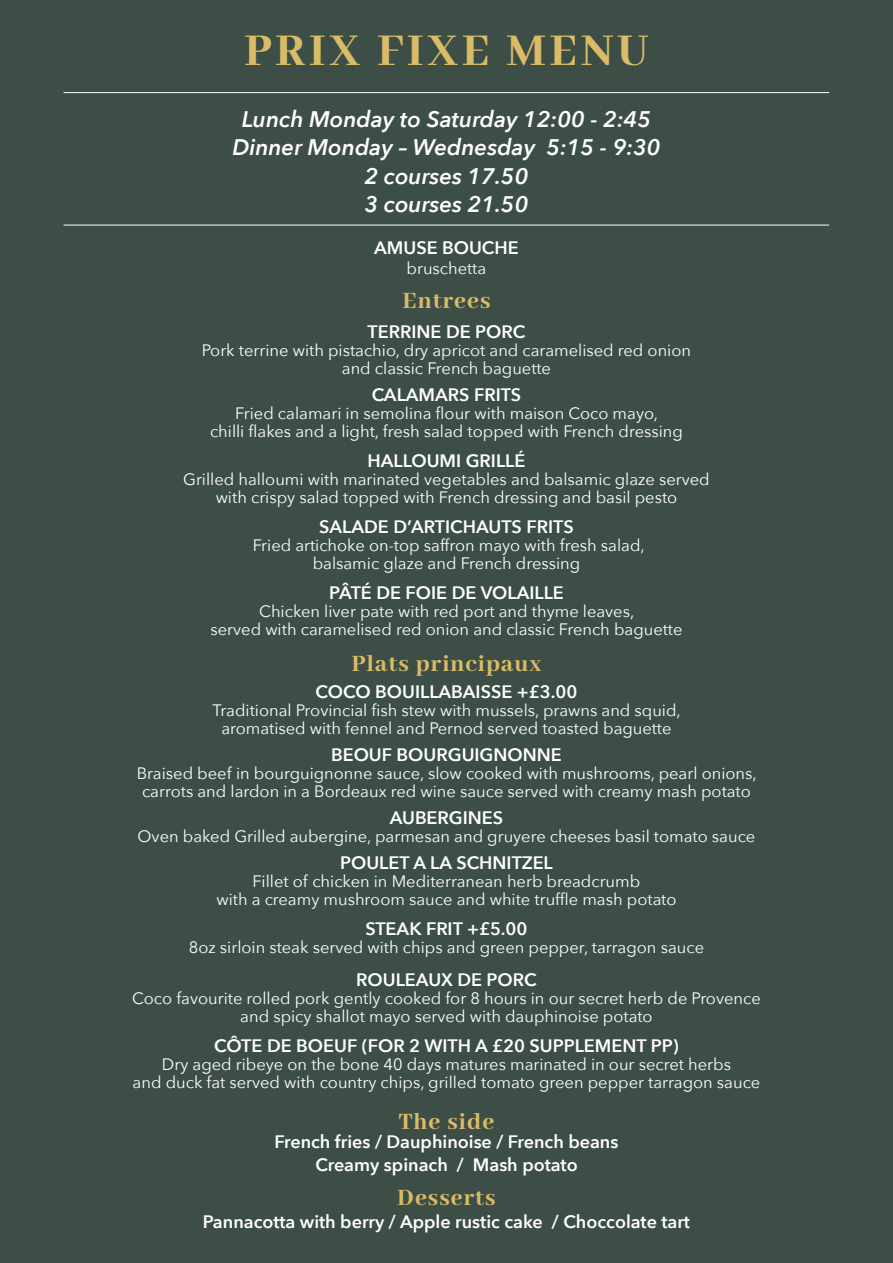
<style>
.page{position:relative;width:893px;height:1263px;background:#3d4e46}
.page>*{position:absolute;margin:0;border:0;box-sizing:border-box;transform-origin:0 0}
.t1{font:800 49.5px "Abhaya Libre";letter-spacing:.08em;color:#dabb67}
.t2{font:800 25.5px "Abhaya Libre";letter-spacing:.04em;color:#dabb67}
.t3{font:italic 600 22.5px/28.5px "Avenir Next";color:#fff;text-align:center}
.t4{font:600 18px/22.5px "Avenir Next";color:#fff;text-align:center}
.t5{font:16.5px/18px "Avenir Next";color:#fff;text-align:center}
</style>
<div class="page">
<hr style="left:64px;top:225px;width:765px;height:1px;background:#fff">
<hr style="left:64px;top:92px;width:765px;height:1px;background:#fff">
<h1 class="t1" style="left:244px;top:23px;width:406px">PRIX FIXE MENU</h1>
<h3 class="t3" style="left:232px;top:104px;width:430px">Lunch Monday to Saturday 12:00 - 2:45<br>Dinner Monday – Wednesday 5:15 - 9:30<br>2 courses 17.50<br>3 courses 21.50</h3>
<p class="t4" style="left:374px;top:236px;width:146px">AMUSE BOUCHE</p>
<p class="t5" style="left:407px;top:258px;width:81px">bruschetta</p>
<h2 class="t2" style="left:402px;top:287px;width:89px">Entrees</h2>
<p class="t4" style="left:368px;top:320px;width:159px">TERRINE DE PORC</p>
<p class="t5" style="left:202px;top:341px;width:491px">Pork terrine with pistachio, dry apricot and caramelised red onion and classic French baguette</p>
<p class="t4" style="left:372px;top:383px;width:151px">CALAMARS FRITS</p>
<p class="t5" style="left:210px;top:404px;width:474px">Fried calamari in semolina flour with maison Coco mayo,<br>chilli flakes and a light, fresh salad topped with French dressing</p>
<p class="t4" style="left:368px;top:449px;width:159px">HALLOUMI GRILLÉ</p>
<p class="t5" style="left:183px;top:470px;width:528px">Grilled halloumi with marinated vegetables and balsamic glaze served with crispy salad topped with French dressing and basil pesto</p>
<p class="t4" style="left:319px;top:515px;width:256px">SALADE D’ARTICHAUTS FRITS</p>
<p class="t5" style="left:253px;top:536px;width:394px">Fried artichoke on-top saffron mayo with fresh salad, balsamic glaze and French dressing</p>
<p class="t4" style="left:329px;top:581px;width:236px">PÂTÉ DE FOIE DE VOLAILLE</p>
<p class="t5" style="left:210px;top:602px;width:473px">Chicken liver pate with red port and thyme leaves,<br>served with caramelised red onion and classic French baguette</p>
<h2 class="t2" style="left:351px;top:650px;width:192px">Plats principaux</h2>
<p class="t4" style="left:316px;top:680px;width:263px">COCO BOUILLABAISSE +£3.00</p>
<p class="t5" style="left:213px;top:701px;width:470px">Traditional Provincial fish stew with mussels, prawns and squid, aromatised with fennel and Pernod served toasted baguette</p>
<p class="t4" style="left:331px;top:743px;width:232px">BEOUF BOURGUIGNONNE</p>
<p class="t5" style="left:137px;top:764px;width:621px">Braised beef in bourguignonne sauce, slow cooked with mushrooms, pearl onions, carrots and lardon in a Bordeaux red wine sauce served with creamy mash potato</p>
<p class="t4" style="left:390px;top:806px;width:115px">AUBERGINES</p>
<p class="t5" style="left:138px;top:827px;width:619px">Oven baked Grilled aubergine, parmesan and gruyere cheeses basil tomato sauce</p>
<p class="t4" style="left:340px;top:851px;width:214px">POULET A LA SCHNITZEL</p>
<p class="t5" style="left:216px;top:872px;width:462px">Fillet of chicken in Mediterranean herb breadcrumb<br>with a creamy mushroom sauce and white truffle mash potato</p>
<p class="t4" style="left:365px;top:917px;width:164px">STEAK FRIT +£5.00</p>
<p class="t5" style="left:189px;top:938px;width:517px">8oz sirloin steak served with chips and green pepper, tarragon sauce</p>
<p class="t4" style="left:356px;top:968px;width:182px">ROULEAUX DE PORC</p>
<p class="t5" style="left:132px;top:989px;width:630px">Coco favourite rolled pork gently cooked for 8 hours in our secret herb de Provence and spicy shallot mayo served with dauphinoise potato</p>
<p class="t4" style="left:214px;top:1034px;width:466px">CÔTE DE BOEUF (FOR 2 WITH A £20 SUPPLEMENT PP)</p>
<p class="t5" style="left:133px;top:1055px;width:629px">Dry aged ribeye on the bone 40 days matures marinated in our secret herbs<br>and duck fat served with country chips, grilled tomato green pepper tarragon sauce</p>
<h2 class="t2" style="left:399px;top:1107px;width:97px">The side</h2>
<p class="t4" style="left:275px;top:1130px;width:345px">French fries / Dauphinoise / French beans<br>Creamy spinach / Mash potato</p>
<h2 class="t2" style="left:397px;top:1184px;width:100px">Desserts</h2>
<p class="t4" style="left:203px;top:1210px;width:488px">Pannacotta with berry / Apple rustic cake / Choccolate tart</p>
</div>
